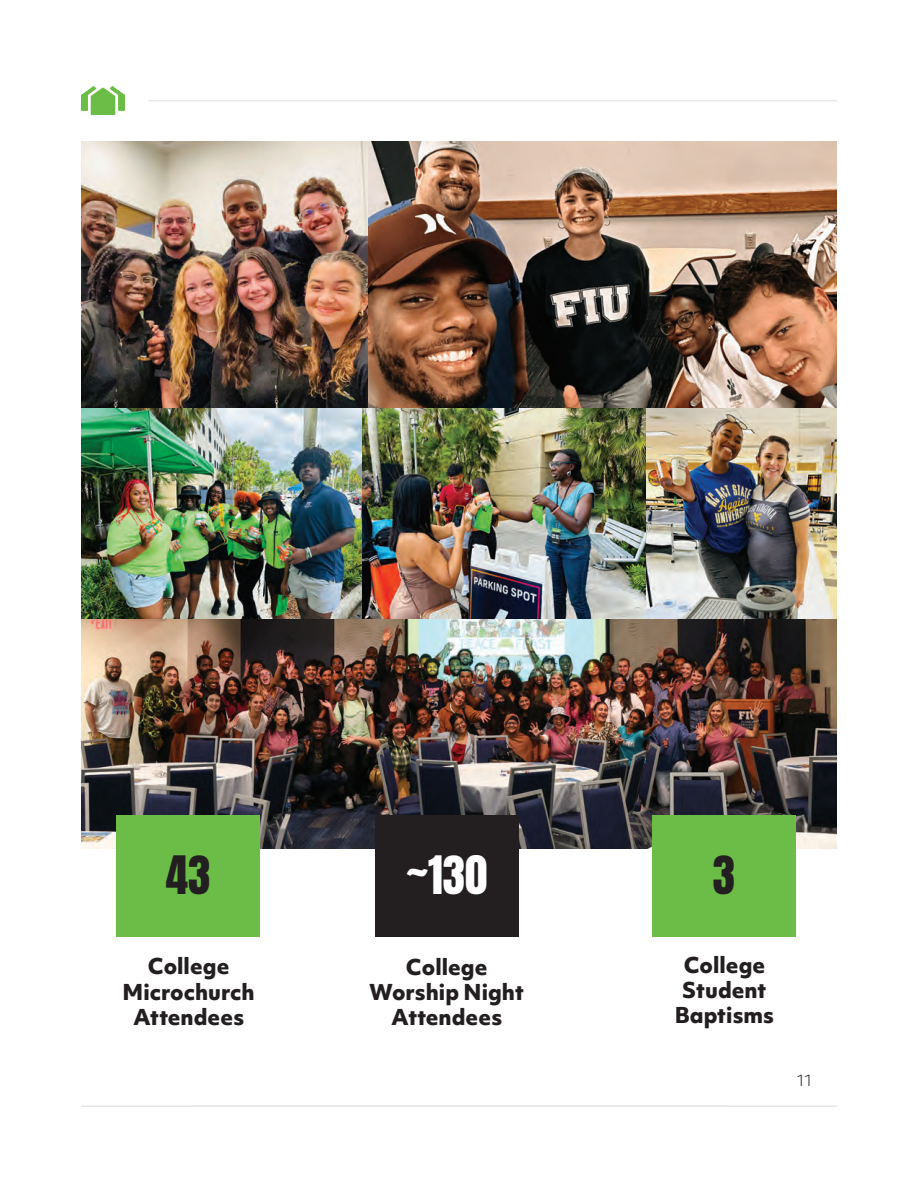
<style>
.page{position:relative;width:918px;height:1188px;background:#fff}
.page>*{position:absolute;margin:0;border:0;box-sizing:border-box;transform-origin:0 0}
.t1{font:45px "Anton";color:#fff}
.t2{font:45px "Anton";color:#231f20}
.t3{font:800 21px/25.2px "Objektiv Mk 1";color:#231f20;text-align:center}
.t4{font:300 15px "Objektiv Mk 1";color:#231f20}
</style>
<div class="page">
<img style="left:81px;top:141px;width:288px;height:267px">
<img style="left:81px;top:619px;width:756px;height:229px">
<img style="left:369px;top:141px;width:468px;height:267px">
<img style="left:81px;top:408px;width:756px;height:211px">
<img style="left:81px;top:87px;width:44px;height:28px">
<hr style="left:148px;top:100px;width:689px;height:2px;background:#e6e7e9">
<hr style="left:192px;top:1106px;width:645px;height:1px;background:#e6e7e9">
<hr style="left:81px;top:1106px;width:645px;height:1px;background:#e6e7e9">
<div style="left:116px;top:815px;width:144px;height:122px;background:#6bbd47"></div>
<div style="left:375px;top:815px;width:144px;height:122px;background:#231f20"></div>
<div style="left:653px;top:816px;width:143px;height:121px;background:#6bbd47"></div>
<h1 class="t2" style="left:166px;top:852px;width:46px">43</h1>
<h1 class="t1" style="left:406px;top:852px;width:83px">~130</h1>
<h1 class="t2" style="left:713px;top:852px;width:24px">3</h1>
<p class="t3" style="left:123px;top:953px;width:134px">College<br>Microchurch<br>Attendees</p>
<p class="t3" style="left:369px;top:953px;width:156px">College<br>Worship Night<br>Attendees</p>
<p class="t3" style="left:675px;top:952px;width:101px">College<br>Student<br>Baptisms</p>
<p class="t4" style="left:796px;top:1070px;width:18px">11</p>
</div>
